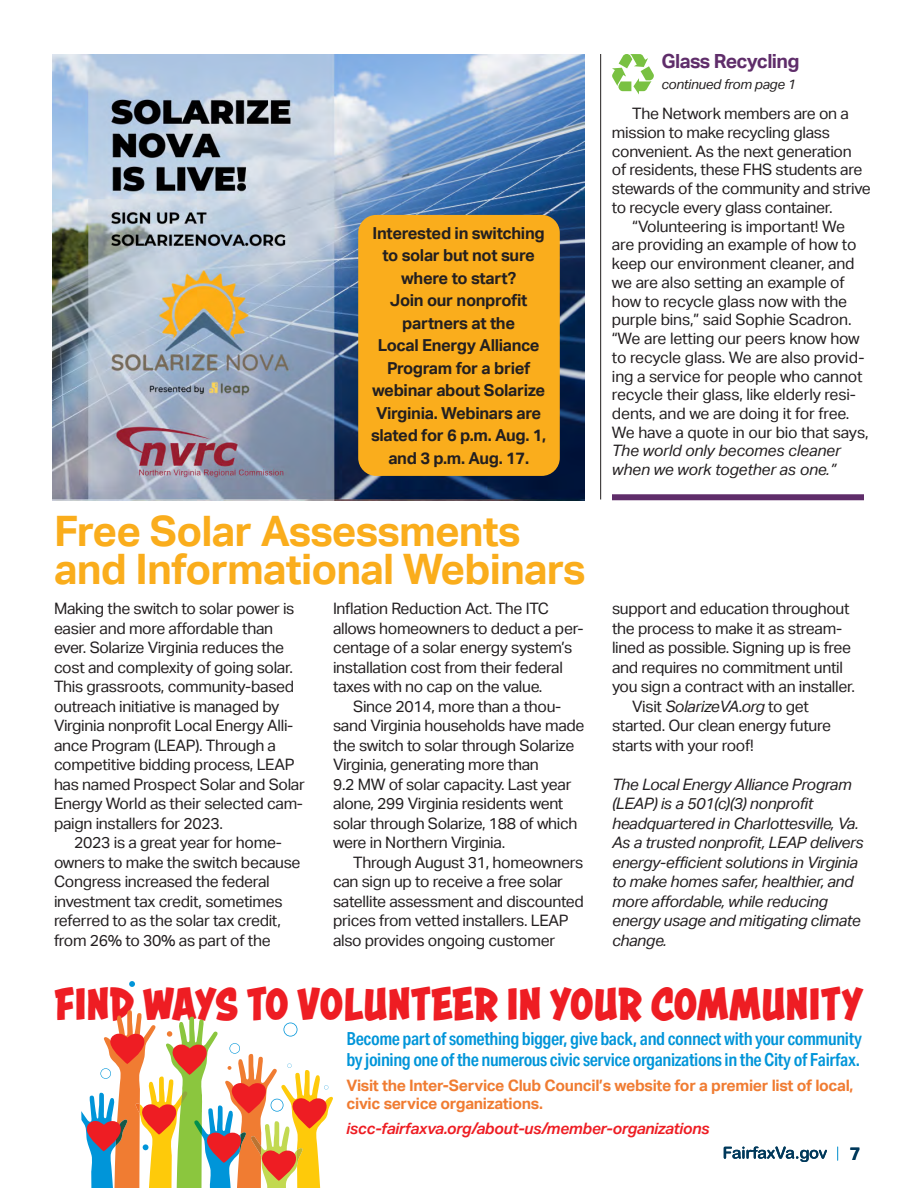
<style>
.page{position:relative;width:918px;height:1188px;background:#fff}
.page>*{position:absolute;margin:0;border:0;box-sizing:border-box;transform-origin:0 0}
.t1{font:700 49.05px "Astounder Squared BB";color:#ee1d23}
.sustaining_member_name{font:700 42px/37.5px "Aktiv Grotesk";letter-spacing:-.02em;color:#faad1c}
.sustaining_member_name-2{font:700 19.5px "Aktiv Grotesk";letter-spacing:-.03em;color:#5f2d6a}
.sustaining_member_name-3{font:600 18px/21px "Aktiv Grotesk Cd";letter-spacing:-.02em;color:#0095d9}
.t2{font:700 18px "Aktiv Grotesk";color:#00395b}
.sustaining_member_name-4{font:700 16.5px/22.5px "Aktiv Grotesk";letter-spacing:-.02em;color:#231f20;text-align:center}
.sustaining_member_name-5{font:15.75px/19.5px "Aktiv Grotesk";letter-spacing:-.02em;color:#231f20}
.sustaining_member_name-6{font:italic 15.75px/19.5px "Aktiv Grotesk";letter-spacing:-.02em;color:#231f20}
.sustaining_member_name-7{font:700 15.75px/18.5px "Aktiv Grotesk";letter-spacing:-.02em;color:#f07c32}
.sustaining_member_name-8{font:italic 600 15.75px "Aktiv Grotesk";letter-spacing:-.02em;color:#ee1d23}
.sustaining_member_name-9{font:italic 13.5px "Aktiv Grotesk";letter-spacing:-.02em;color:#231f20}
.s1{font-style:italic}
</style>
<div class="page">
<img style="left:53px;top:54px;width:532px;height:446px">
<div style="left:358px;top:215px;width:202px;height:261px;background:#faad1c;border-radius:18px"></div>
<svg style="left:837px;top:1147px;width:1px;height:13px"></svg>
<svg style="left:724px;top:1147px;width:103px;height:15px"></svg>
<svg style="left:129px;top:981px;width:6px;height:6px"></svg>
<svg style="left:81px;top:1010px;width:252px;height:178px"></svg>
<div style="left:612px;top:494px;width:252px;height:6px;background:#5f2d6a"></div>
<hr style="left:600px;top:54px;width:1px;height:446px;background:#231f20">
<svg style="left:612px;top:54px;width:42px;height:40px"></svg>
<p class="sustaining_member_name-4" style="left:373px;top:222px;width:174px">Interested in switching to solar but not sure where to start?</p>
<p class="sustaining_member_name-4" style="left:390px;top:289px;width:139px">Join our nonprofit</p>
<p class="sustaining_member_name-4" style="left:402px;top:312px;width:114px">partners at the</p>
<p class="sustaining_member_name-4" style="left:371px;top:334px;width:177px">Local Energy Alliance<br>Program for a brief webinar about Solarize<br>Virginia. Webinars are slated for 6 p.m. Aug. 1, and 3 p.m. Aug. 17.</p>
<p class="sustaining_member_name" style="left:54px;top:513px;width:533px">Free Solar Assessments and Informational Webinars</p>
<p class="sustaining_member_name-5" style="left:54px;top:599px;width:252px">Making the switch to solar power is easier and more affordable than ever. Solarize Virginia reduces the cost and complexity of going solar.<br>This grassroots, community-based outreach initiative is managed by Virginia nonprofit Local Energy Alli&shy;ance Program (LEAP). Through a competitive bidding process, LEAP has named Prospect Solar and Solar Energy World as their selected cam&shy;paign installers for 2023.</p>
<p class="sustaining_member_name-5" style="left:54px;top:833px;width:248px;text-indent:20px">2023 is a great year for home&shy;owners to make the switch because<br>Congress increased the federal investment tax credit, sometimes referred to as the solar tax credit, from 26% to 30% as part of the</p>
<p class="sustaining_member_name-5" style="left:333px;top:599px;width:252px">Inflation Reduction Act. The ITC allows homeowners to deduct a per&shy;centage of a solar energy system’s installation cost from their federal taxes with no cap on the value.</p>
<p class="sustaining_member_name-5" style="left:333px;top:696px;width:253px;text-indent:20px">Since 2014, more than a thou&shy;sand Virginia households have made the switch to solar through Solarize Virginia, generating more than<br>9.2 MW of solar capacity. Last year alone, 299 Virginia residents went solar through Solarize, 188 of which were in Northern Virginia.</p>
<p class="sustaining_member_name-5" style="left:333px;top:852px;width:252px;text-indent:20px">Through August 31, homeowners can sign up to receive a free solar satellite assessment and discounted prices from vetted installers. LEAP also provides ongoing customer</p>
<p class="sustaining_member_name-2" style="left:662px;top:50px;width:140px">Glass Recycling</p>
<p class="sustaining_member_name-9" style="left:662px;top:76px;width:136px">continued from page 1</p>
<p class="sustaining_member_name-5" style="left:612px;top:104px;width:260px;line-height:18.8px;text-indent:20px">The Network members are on a mission to make recycling glass convenient. As the next generation<br>of residents, these FHS students are stewards of the community and strive to recycle every glass container.</p>
<p class="sustaining_member_name-5" style="left:612px;top:217px;width:258px;line-height:18.8px;text-indent:20px">“Volunteering is important! We are providing an example of how to keep our environment cleaner, and we are also setting an example of how to recycle glass now with the purple bins,” said Sophie Scadron. “We are letting our peers know how to recycle glass. We are also provid&shy;ing a service for people who cannot recycle their glass, like elderly resi&shy;dents, and we are doing it for free.<br>We have a quote in our bio that says, <span class="s1">The world only becomes cleaner when we work together as one.”</span></p>
<p class="sustaining_member_name-5" style="left:612px;top:599px;width:244px">support and education throughout the process to make it as stream&shy;lined as possible. Signing up is free and requires no commitment until you sign a contract with an installer.</p>
<p class="sustaining_member_name-5" style="left:612px;top:696px;width:221px;text-indent:20px">Visit <span class="s1">SolarizeVA.org</span> to get started. Our clean energy future starts with your roof!</p>
<p class="sustaining_member_name-6" style="left:612px;top:774px;width:253px">The Local Energy Alliance Program (LEAP) is a 501(c)(3) nonprofit headquartered in Charlottesville, Va.<br>As a trusted nonprofit, LEAP delivers energy-efficient solutions in Virginia to make homes safer, healthier, and more affordable, while reducing energy usage and mitigating climate change.</p>
<p class="t1" style="left:54px;top:974px;width:812px">FIND WAYS TO VOLUNTEER IN YOUR COMMUNITY</p>
<p class="sustaining_member_name-3" style="left:346px;top:1028px;width:517px">Become part of something bigger, give back, and connect with your community by joining one of the numerous civic service organizations in the City of Fairfax.</p>
<p class="sustaining_member_name-7" style="left:346px;top:1076px;width:508px">Visit the Inter-Service Club Council’s website for a premier list of local, civic service organizations.</p>
<p class="sustaining_member_name-8" style="left:346px;top:1120px;width:365px">iscc-fairfaxva.org/about-us/member-organizations</p>
<p class="t2" style="left:850px;top:1143px;width:12px">7</p>
</div>
